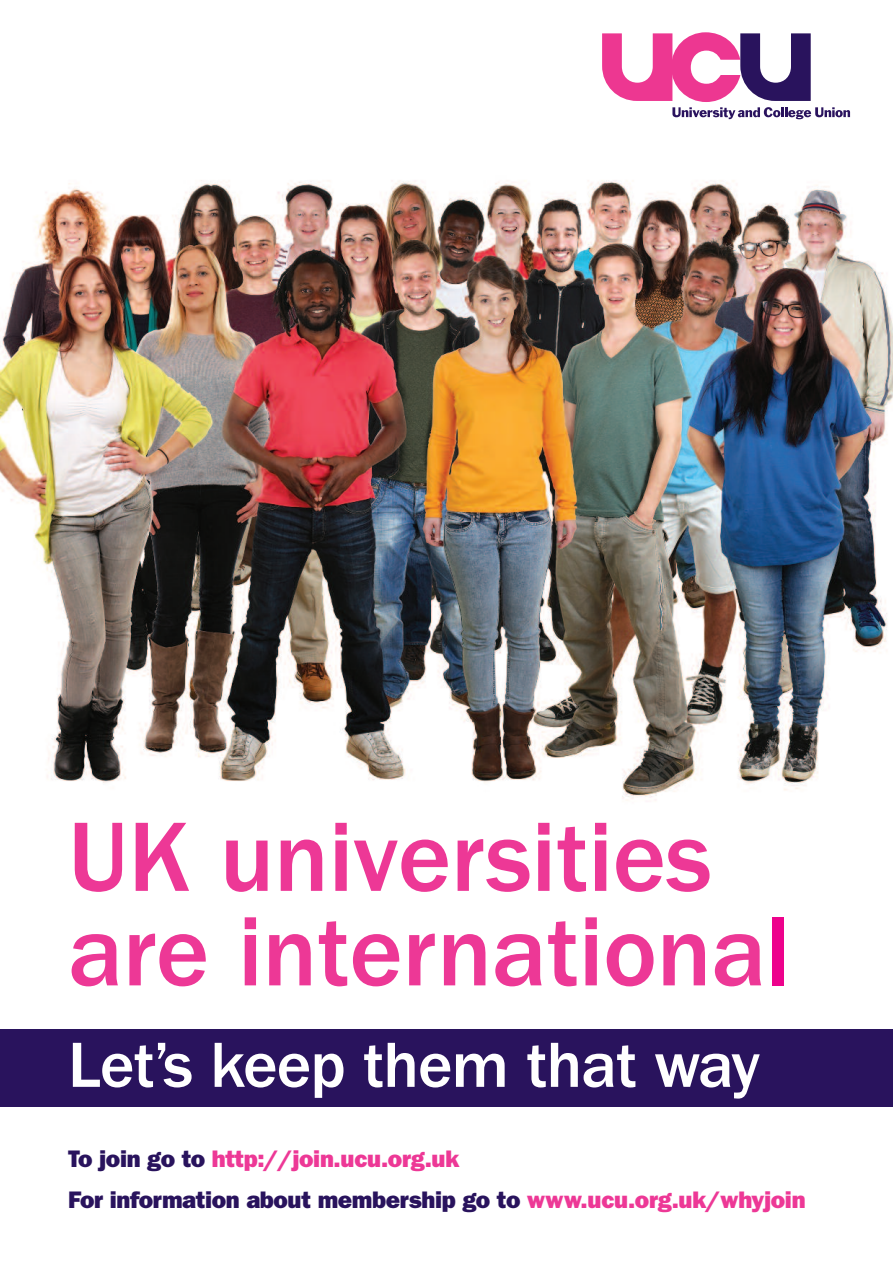
<style>
.page{position:relative;width:893px;height:1263px;background:#fff}
.page>*{position:absolute;margin:0;border:0;box-sizing:border-box;transform-origin:0 0}
.t1{font:500 102px/94.5px "Franklin Gothic";letter-spacing:-.005em;color:#ed3896}
.t2{font:500 66px "Franklin Gothic";letter-spacing:-.015em;color:#fff}
.t3{font:800 24px/40.8px "Franklin Gothic";letter-spacing:-.015em;color:#ed3896}
.s1{color:#ed028c}
.s2{color:#29135d}
</style>
<div class="page">
<div style="left:0;top:1029px;width:893px;height:78px;background:#29135d"></div>
<img style="left:0;top:180px;width:893px;height:621px">
<svg style="left:602px;top:32px;width:248px;height:87px"></svg>
<h1 class="t1" style="left:68px;top:818px;width:724px">UK universities are internationa<span class="s1">l</span></h1>
<h2 class="t2" style="left:68px;top:1043px;width:694px">Let’s keep them that way</h2>
<p class="t3" style="left:68px;top:1140px;width:739px"><span class="s2">To join go to</span> http://join.ucu.org.uk<br><span class="s2">For information about membership go to</span> www.ucu.org.uk/whyjoin</p>
</div>
